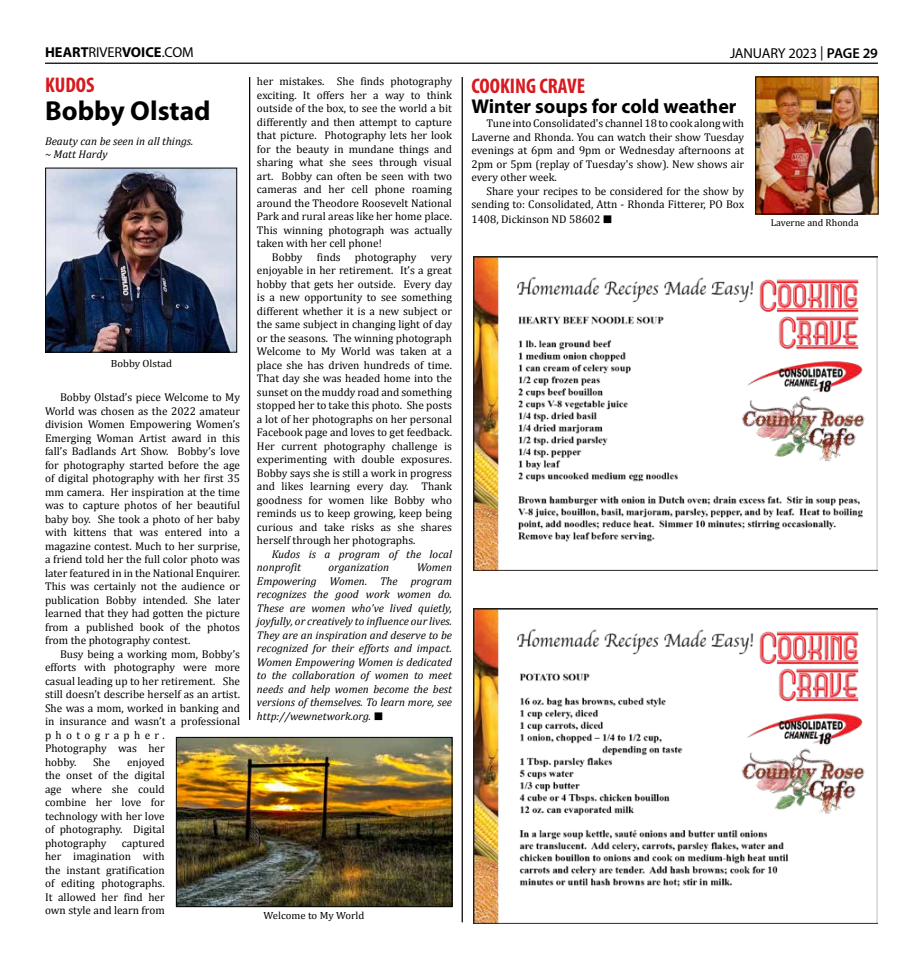
<style>
.page{position:relative;width:923px;height:968px;background:#fff}
.page>*{position:absolute;margin:0;border:0;box-sizing:border-box;transform-origin:0 0}
.t1{font:700 27.5px "Myriad Pro";color:#000}
.t2{font:700 condensed 21.25px "Myriad Pro";color:#d71a1f}
.t3{font:700 20px "Myriad Pro";color:#000}
.t4{font:700 14.38px "Myriad Pro";letter-spacing:.005em;color:#000}
.t5{font:14.38px "Myriad Pro";letter-spacing:-.02em;color:#000}
.t6{font:11.25px/13.5px "Cambria";color:#000;text-align:justify}
.t7{font:italic 11.25px/13.5px "Cambria";color:#000}
.t8{font:10.38px "Cambria";color:#000}
.t9{font:10px "Cambria";color:#000}
.s1{font-weight:400}
.s2{font-weight:600}
.s3{font-style:normal}
</style>
<div class="page">
<hr style="left:45px;top:63px;width:833px;height:1px;background:#000">
<hr style="left:461px;top:77px;width:2px;height:845px;background:#000">
<hr style="left:249px;top:77px;width:1px;height:643px;background:#000">
<img style="left:47px;top:170px;width:188px;height:180px">
<div style="left:45px;top:168px;width:192px;height:184px;border:1px solid #000"></div>
<img style="left:757px;top:79px;width:119px;height:133px">
<div style="left:755px;top:77px;width:123px;height:137px;border:1px solid #000"></div>
<img style="left:473px;top:256px;width:404px;height:315px">
<img style="left:473px;top:608px;width:404px;height:315px">
<img style="left:178px;top:739px;width:272px;height:166px">
<div style="left:176px;top:737px;width:276px;height:170px;border:1px solid #000"></div>
<p class="t4" style="left:45px;top:43px;width:150px">HEART<span class="s1">RIVER</span>VOICE<span class="s1">.COM</span></p>
<p class="t5" style="left:730px;top:44px;width:149px">JANUARY 2023 | <span class="s2">PAGE 29</span></p>
<h2 class="t2" style="left:45px;top:72px;width:51px">KUDOS</h2>
<h1 class="t1" style="left:45px;top:93px;width:167px">Bobby Olstad</h1>
<p class="t7" style="left:45px;top:133px;width:150px">Beauty can be seen in all things. ~ Matt Hardy</p>
<p class="t6" style="left:257px;top:74px;width:196px">her mistakes. She finds photography</p>
<p class="t6" style="left:257px;top:88px;width:196px">exciting. It offers her a way to think</p>
<p class="t6" style="left:257px;top:101px;width:196px">outside of the box, to see the world a bit</p>
<p class="t6" style="left:257px;top:115px;width:196px">differently and then attempt to capture</p>
<p class="t6" style="left:257px;top:128px;width:196px">that picture. Photography lets her look</p>
<p class="t6" style="left:257px;top:142px;width:196px">for the beauty in mundane things and</p>
<p class="t6" style="left:257px;top:155px;width:196px">sharing what she sees through visual</p>
<p class="t6" style="left:257px;top:169px;width:196px">art. Bobby can often be seen with two</p>
<p class="t6" style="left:257px;top:182px;width:196px">cameras and her cell phone roaming</p>
<p class="t6" style="left:257px;top:196px;width:196px">around the Theodore Roosevelt National</p>
<p class="t6" style="left:257px;top:209px;width:196px">Park and rural areas like her home place.</p>
<p class="t6" style="left:257px;top:223px;width:196px">This winning photograph was actually</p>
<p class="t6" style="left:257px;top:236px;width:126px">taken with her cell phone!</p>
<p class="t6" style="left:272px;top:250px;width:32px">Bobby</p>
<p class="t6" style="left:317px;top:250px;width:25px">finds</p>
<p class="t6" style="left:355px;top:250px;width:63px">photography</p>
<h2 class="t2" style="left:471px;top:73px;width:115px">COOKING CRAVE</h2>
<h3 class="t3" style="left:471px;top:93px;width:266px">Winter soups for cold weather</h3>
<p class="t6" style="left:471px;top:116px;width:274px;text-indent:15px">Tune into Consolidated's channel 18 to cook along with Laverne and Rhonda. You can watch their show Tuesday evenings at 6pm and 9pm or Wednesday afternoons at 2pm or 5pm (replay of Tuesday's show). New shows air every other week.</p>
<p class="t6" style="left:471px;top:184px;width:274px;text-align:right">Share your recipes to be considered for the show by sending to: Consolidated, Attn - Rhonda Fitterer, PO Box</p>
<p class="t6" style="left:471px;top:212px;width:142px">1408, Dickinson ND 58602 █</p>
<p class="t9" style="left:770px;top:217px;width:89px">Laverne and Rhonda</p>
<p class="t6" style="left:257px;top:250px;width:196px;text-indent:174px">very enjoyable in her retirement. It’s a great hobby that gets her outside. Every day is a new opportunity to see something different whether it is a new subject or the same subject in changing light of day or the seasons. The winning photograph Welcome to My World was taken at a place she has driven hundreds of time.<br>That day she was headed home into the sunset on the muddy road and something stopped her to take this photo. She posts a lot of her photographs on her personal Facebook page and loves to get feedback.<br>Her current photography challenge is experimenting with double exposures.<br>Bobby says she is still a work in progress and likes learning every day. Thank goodness for women like Bobby who reminds us to keep growing, keep being curious and take risks as she shares herself through her photographs.</p>
<p class="t7" style="left:257px;top:546px;width:196px;text-indent:15px">Kudos is a program of the local nonprofit</p>
<p class="t8" style="left:111px;top:357px;width:63px">Bobby Olstad</p>
<p class="t6" style="left:45px;top:390px;width:196px;text-indent:15px">Bobby Olstad’s piece Welcome to My World was chosen as the 2022 amateur division Women Empowering Women’s Emerging Woman Artist award in this fall’s Badlands Art Show. Bobby’s love for photography started before the age of digital photography with her first 35 mm camera. Her inspiration at the time was to capture photos of her beautiful baby boy. She took a photo of her baby with kittens that was entered into a magazine contest. Much to her surprise, a friend told her the full color photo was later featured in in the National Enquirer.<br>This was certainly not the audience or publication Bobby intended. She later learned that they had gotten the picture from a published book of the photos from the photography contest.</p>
<p class="t6" style="left:45px;top:647px;width:196px;text-align:left;text-indent:15px">Busy being a working mom, Bobby’s efforts with photography were more casual leading up to her retirement. She still doesn’t describe herself as an artist.<br>She was a mom, worked in banking and in insurance and wasn’t a professional photographer.<br>Photography was her<br>hobby.</p>
<p class="t7" style="left:257px;top:560px;width:196px;text-align:justify;text-indent:160px">Women Empowering Women. The program recognizes the good work women do.<br>These are women who’ve lived quietly, joyfully, or creatively to influence our lives.<br>They are an inspiration and deserve to be recognized for their efforts and impact.<br>Women Empowering Women is dedicated to the collaboration of women to meet needs and help women become the best versions of themselves. To learn more, see http://wewnetwork.org. <span class="s3">█</span></p>
<p class="t7" style="left:328px;top:560px;width:62px">organization</p>
<p class="t6" style="left:45px;top:755px;width:121px;text-indent:82px">enjoyed the onset of the digital age where she could combine her love for technology with her love of photography. Digital photography</p>
<p class="t6" style="left:93px;top:755px;width:19px">She</p>
<p class="t6" style="left:45px;top:836px;width:121px;text-indent:77px">captured her imagination with the instant gratification of editing photographs.<br>It allowed her find her own style and learn from</p>
<p class="t8" style="left:263px;top:909px;width:102px">Welcome to My World</p>
</div>
